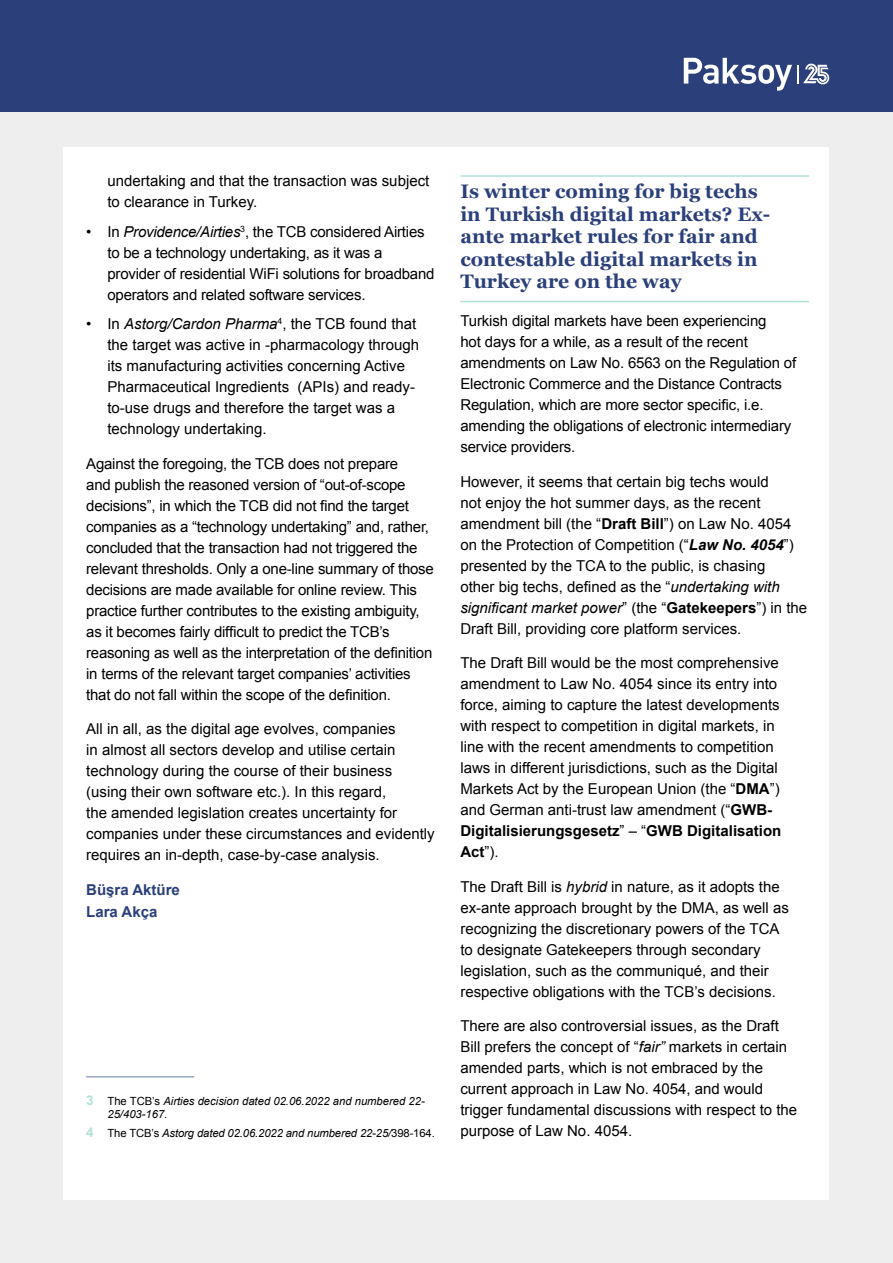
<style>
.page{position:relative;width:893px;height:1263px;background:#eee}
.page>*{position:absolute;margin:0;border:0;box-sizing:border-box;transform-origin:0 0}
.t1{font:700 19.5px/22.5px "Georgia";color:#2b407a}
.t2{font:15px/21px "Arial";color:#000}
.t3{font:700 15px/22.5px "Arial";color:#2b407a}
.t4{font:italic 11.25px/13.5px "Arial";color:#000}
.s1{font-style:italic}
.s2{font-weight:700;font-style:normal;font-size:13.5px;color:#b2e1d8}
.s3{font-style:normal}
.s4{font-weight:700}
.s5{font-weight:700;font-style:italic}
</style>
<div class="page">
<div style="left:0;top:0;width:893px;height:112px;background:#2b407a"></div>
<div style="left:64px;top:147px;width:765px;height:1052px;background:#fff"></div>
<svg style="left:684px;top:58px;width:108px;height:33px"></svg>
<svg style="left:798px;top:63px;width:31px;height:21px"></svg>
<hr style="left:86px;top:1076px;width:108px;height:1px;background:#6b79a2">
<hr style="left:460px;top:175px;width:349px;height:2px;background:#b2e1d8">
<hr style="left:460px;top:301px;width:349px;height:1px;background:#b2e1d8">
<p class="t2" style="left:107px;top:171px;width:323px">undertaking and that the transaction was subject to clearance in Turkey.</p>
<p class="t2" style="left:107px;top:221px;width:328px;text-indent:-21px">• In <span class="s1">Providence/Airties</span><sup>3</sup>, the TCB considered Airties to be a technology undertaking, as it was a provider of residential WiFi solutions for broadband operators and related software services.</p>
<p class="t2" style="left:107px;top:314px;width:313px;text-indent:-21px">• In <span class="s1">Astorg/Cardon Pharma</span><sup>4</sup>, the TCB found that the target was active in -pharmacology through its manufacturing activities concerning Active Pharmaceutical Ingredients (APIs) and ready&shy;to-use drugs and therefore the target was a technology undertaking.</p>
<p class="t2" style="left:86px;top:453px;width:349px">Against the foregoing, the TCB does not prepare<br>and publish the reasoned version of “out-of-scope decisions”, in which the TCB did not find the target companies as a “technology undertaking” and, rather, concluded that the transaction had not triggered the relevant thresholds. Only a one-line summary of those decisions are made available for online review. This practice further contributes to the existing ambiguity, as it becomes fairly difficult to predict the TCB’s reasoning as well as the interpretation of the definition in terms of the relevant target companies’ activities that do not fall within the scope of the definition.</p>
<p class="t2" style="left:86px;top:719px;width:350px">All in all, as the digital age evolves, companies<br>in almost all sectors develop and utilise certain technology during the course of their business (using their own software etc.). In this regard,<br>the amended legislation creates uncertainty for companies under these circumstances and evidently requires an in-depth, case-by-case analysis.</p>
<p class="t3" style="left:86px;top:879px;width:95px">Büşra Aktüre<br>Lara Akça</p>
<p class="t4" style="left:107px;top:1094px;width:319px;text-indent:-21px"><span class="s2">3</span> <span class="s3">The TCB’s</span> Airties decision dated 02.06.2022 and numbered 22-<br>25/403-167.</p>
<p class="t4" style="left:86px;top:1127px;width:350px"><span class="s2">4</span> <span class="s3">The TCB’s</span> Astorg dated 02.06.2022 and numbered 22-25/<span class="s3">398-164.</span></p>
<h1 class="t1" style="left:460px;top:179px;width:311px">Is winter coming for big techs in Turkish digital markets? Ex&shy;ante market rules for fair and contestable digital markets in<br>Turkey are on the way</h1>
<p class="t2" style="left:460px;top:310px;width:337px">Turkish digital markets have been experiencing<br>hot days for a while, as a result of the recent amendments on Law No. 6563 on the Regulation of Electronic Commerce and the Distance Contracts Regulation, which are more sector specific, i.e. amending the obligations of electronic intermediary service providers.</p>
<p class="t2" style="left:460px;top:471px;width:348px">However, it seems that certain big techs would<br>not enjoy the hot summer days, as the recent amendment bill (the “<span class="s4">Draft Bill</span>”) on Law No. 4054 on the Protection of Competition (“<span class="s5">Law No. 4054</span>”) presented by the TCA to the public, is chasing<br>other big techs, defined as the “<span class="s1">undertaking with significant market power</span>” (the “<span class="s4">Gatekeepers</span>”) in the Draft Bill, providing core platform services.</p>
<p class="t2" style="left:460px;top:652px;width:322px">The Draft Bill would be the most comprehensive amendment to Law No. 4054 since its entry into force, aiming to capture the latest developments with respect to competition in digital markets, in line with the recent amendments to competition laws in different jurisdictions, such as the Digital Markets Act by the European Union (the “<span class="s4">DMA</span>”) and German anti-trust law amendment (“<span class="s4">GWB-Digitalisierungsgesetz</span>” – “<span class="s4">GWB Digitalisation Act</span>”).</p>
<p class="t2" style="left:460px;top:876px;width:330px">The Draft Bill is <span class="s1">hybrid</span> in nature, as it adopts the ex-ante approach brought by the DMA, as well as recognizing the discretionary powers of the TCA to designate Gatekeepers through secondary legislation, such as the communiqué, and their respective obligations with the TCB’s decisions.</p>
<p class="t2" style="left:460px;top:1015px;width:338px">There are also controversial issues, as the Draft Bill prefers the concept of “<span class="s1">fair”</span> markets in certain amended parts, which is not embraced by the current approach in Law No. 4054, and would trigger fundamental discussions with respect to the purpose of Law No. 4054.</p>
</div>
